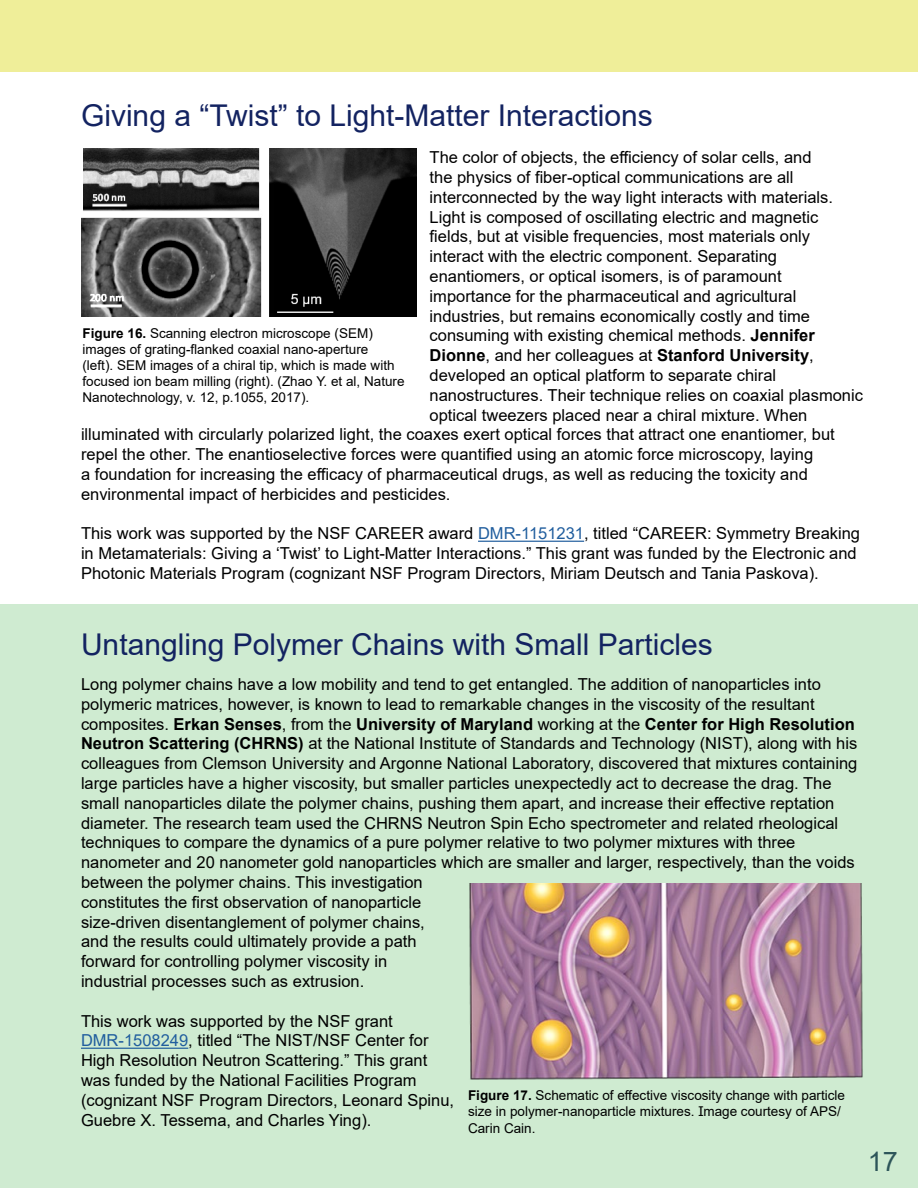
<style>
.page{position:relative;width:918px;height:1188px;background:#fff}
.page>*{position:absolute;margin:0;border:0;box-sizing:border-box;transform-origin:0 0}
.Title_Headings{font:30px "Arial";color:#132361}
.t1{font:27px "Arial";color:#182a54}
.Article_Text{font:16.5px/19.8px "Arial";color:#000}
.Article_Text-2{font:700 16.5px "Arial";color:#000}
.Figure_Title_Text{font:13.5px/16.2px "Arial";color:#000}
.s1{font-weight:700}
.s2{font-weight:400}
.s3{color:#215e9e}
</style>
<div class="page">
<div style="left:0;top:0;width:918px;height:71px;background:#efee99"></div>
<div style="left:0;top:605px;width:918px;height:583px;background:#cfebd1"></div>
<hr style="left:478px;top:541px;width:106px;height:1px;background:#215e9e">
<img style="left:81px;top:149px;width:336px;height:168px">
<hr style="left:81px;top:1048px;width:107px;height:1px;background:#215e9e">
<img style="left:469px;top:883px;width:394px;height:197px">
<h2 class="Title_Headings" style="left:81px;top:94px;width:573px">Giving a “Twist” to Light-Matter Interactions</h2>
<p class="Article_Text" style="left:430px;top:147px;width:384px">The color of objects, the efficiency of solar cells, and</p>
<p class="Article_Text" style="left:430px;top:167px;width:366px">the physics of fiber-optical communications are all</p>
<p class="Article_Text" style="left:430px;top:187px;width:405px">interconnected by the way light interacts with materials.</p>
<p class="Article_Text" style="left:430px;top:207px;width:390px">Light is composed of oscillating electric and magnetic</p>
<p class="Article_Text" style="left:430px;top:227px;width:382px">fields, but at visible frequencies, most materials only</p>
<p class="Article_Text" style="left:430px;top:246px;width:349px">interact with the electric component. Separating</p>
<p class="Article_Text" style="left:430px;top:266px;width:354px">enantiomers, or optical isomers, is of paramount</p>
<p class="Article_Text" style="left:430px;top:286px;width:368px">importance for the pharmaceutical and agricultural</p>
<p class="Article_Text" style="left:430px;top:306px;width:382px">industries, but remains economically costly and time</p>
<p class="Article_Text" style="left:430px;top:326px;width:387px">consuming with existing chemical methods. <span class="s1">Jennifer</span></p>
<p class="Article_Text-2" style="left:430px;top:344px;width:386px">Dionne<span class="s2">, and her colleagues at</span> Stanford University<span class="s2">,</span></p>
<p class="Article_Text" style="left:430px;top:365px;width:348px">developed an optical platform to separate chiral</p>
<p class="Article_Text" style="left:430px;top:385px;width:435px">nanostructures. Their technique relies on coaxial plasmonic</p>
<p class="Article_Text" style="left:430px;top:405px;width:379px">optical tweezers placed near a chiral mixture. When</p>
<p class="Article_Text" style="left:81px;top:425px;width:755px">illuminated with circularly polarized light, the coaxes exert optical forces that attract one enantiomer, but</p>
<p class="Article_Text" style="left:81px;top:444px;width:734px">repel the other. The enantioselective forces were quantified using an atomic force microscopy, laying</p>
<p class="Article_Text" style="left:81px;top:464px;width:728px">a foundation for increasing the efficacy of pharmaceutical drugs, as well as reducing the toxicity and</p>
<p class="Article_Text" style="left:81px;top:484px;width:371px">environmental impact of herbicides and pesticides.</p>
<p class="Article_Text" style="left:81px;top:524px;width:781px">This work was supported by the NSF CAREER award <span class="s3">DMR-1151231</span>, titled “CAREER: Symmetry Breaking in Metamaterials: Giving a ‘Twist’ to Light-Matter Interactions.” This grant was funded by the Electronic and<br>Photonic Materials Program (cognizant NSF Program Directors, Miriam Deutsch and Tania Paskova).</p>
<p class="Figure_Title_Text" style="left:82px;top:325px;width:324px"><span class="s1">Figure 16.</span> Scanning electron microscope (SEM) images of grating-flanked coaxial nano-aperture<br>(left). SEM images of a chiral tip, which is made with focused ion beam milling (right). (Zhao Y. et al, Nature Nanotechnology, v. 12, p.1055, 2017).</p>
<h2 class="Title_Headings" style="left:81px;top:624px;width:633px">Untangling Polymer Chains with Small Particles</h2>
<p class="Article_Text" style="left:81px;top:674px;width:778px">Long polymer chains have a low mobility and tend to get entangled. The addition of nanoparticles into polymeric matrices, however, is known to lead to remarkable changes in the viscosity of the resultant composites. <span class="s1">Erkan Senses</span>, from the <span class="s1">University of Maryland</span> working at the <span class="s1">Center for High Resolution Neutron Scattering (CHRNS)</span> at the National Institute of Standards and Technology (NIST), along with his colleagues from Clemson University and Argonne National Laboratory, discovered that mixtures containing large particles have a higher viscosity, but smaller particles unexpectedly act to decrease the drag. The small nanoparticles dilate the polymer chains, pushing them apart, and increase their effective reptation diameter. The research team used the CHRNS Neutron Spin Echo spectrometer and related rheological techniques to compare the dynamics of a pure polymer relative to two polymer mixtures with three nanometer and 20 nanometer gold nanoparticles which are smaller and larger, respectively, than the voids between the polymer chains. This investigation<br>constitutes the first observation of nanoparticle<br>size-driven disentanglement of polymer chains,<br>and the results could ultimately provide a path<br>forward for controlling polymer viscosity in<br>industrial processes such as extrusion.</p>
<p class="Article_Text" style="left:81px;top:1011px;width:375px">This work was supported by the NSF grant <span class="s3">DMR-1508249</span>, titled “The NIST/NSF Center for High Resolution Neutron Scattering.” This grant was funded by the National Facilities Program (cognizant NSF Program Directors, Leonard Spinu, Guebre X. Tessema, and Charles Ying).</p>
<p class="Figure_Title_Text" style="left:468px;top:1087px;width:379px"><span class="s1">Figure 17.</span> Schematic of effective viscosity change with particle size in polymer-nanoparticle mixtures. Image courtesy of APS/<br>Carin Cain.</p>
<h2 class="t1" style="left:868px;top:1143px;width:32px">17</h2>
</div>
